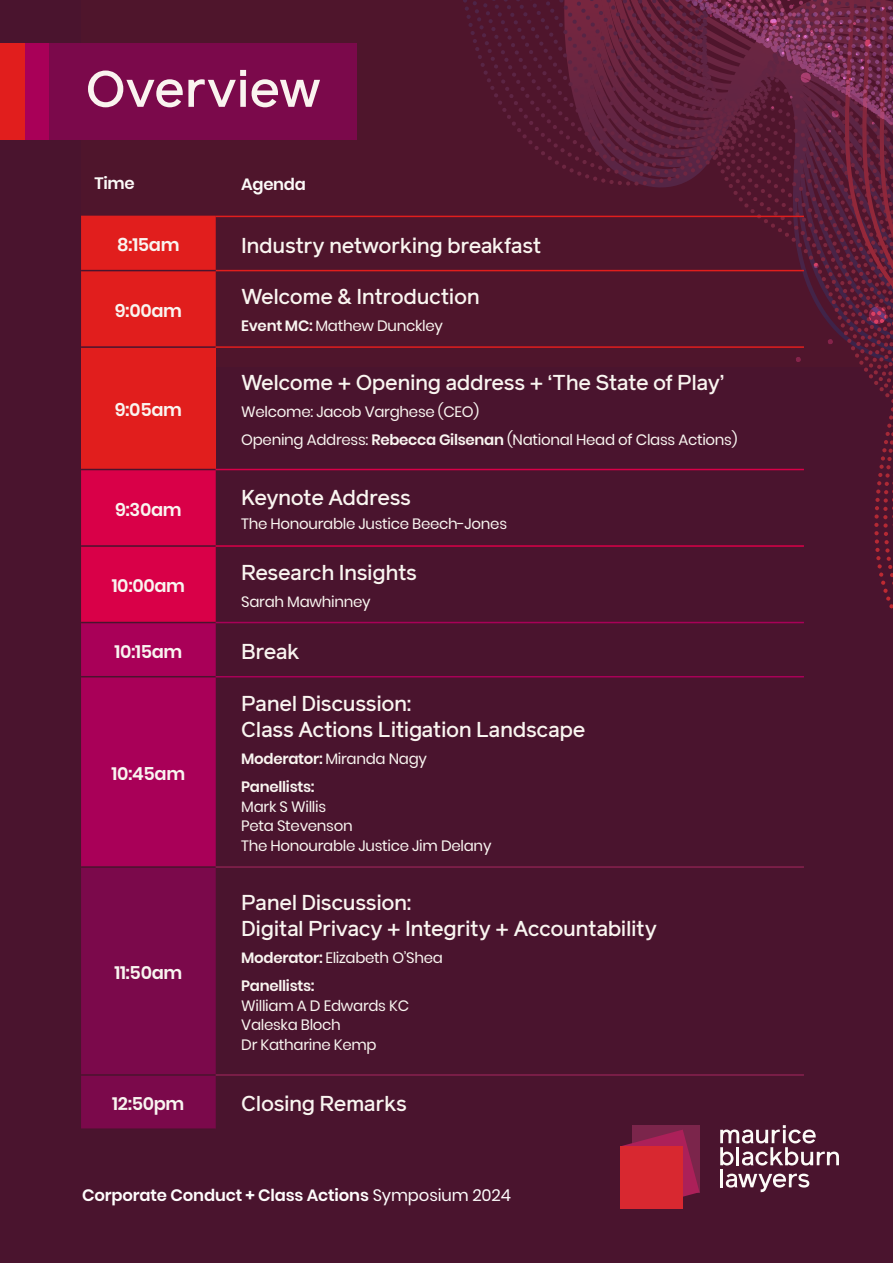
<style>
.page{position:relative;width:893px;height:1263px;background:#4a142e}
.page>*{position:absolute;margin:0;border:0;box-sizing:border-box;transform-origin:0 0}
.t1{font:500 51.15px "Reader Pro";letter-spacing:-.01em;color:#faf3ef}
.t2{font:500 21px/25.2px "Reader Pro";letter-spacing:-.02em;color:#f9f5f0}
.t3{font:600 18px "Poppins";letter-spacing:-.02em;color:#f9f5f0}
.t4{font:600 16.5px "Poppins";letter-spacing:-.01em;color:#fefdfc}
.t5{font:600 16.5px "Poppins";letter-spacing:-.02em;color:#fcfaf8}
.t6{font:15px/19.5px "Poppins";letter-spacing:-.02em;color:#f9f5f0}
.t7{font:600 15px/28.5px "Poppins";letter-spacing:-.02em;color:#f9f5f0}
.s1{font-weight:600}
.s2{font-weight:400}
</style>
<div class="page">
<div style="left:81px;top:0;width:807px;height:366px;background:#4f152c"></div>
<svg style="left:442px;top:464px;width:451px;height:71px"></svg>
<svg style="left:442px;top:0;width:451px;height:363px"></svg>
<svg style="left:720px;top:1125px;width:119px;height:40px"></svg>
<hr style="left:720px;top:1169px;width:3px;height:18px;background:#fcfaf7">
<svg style="left:726px;top:1173px;width:83px;height:19px"></svg>
<div style="left:632px;top:1125px;width:67px;height:67px;background:#7b254b"></div>
<svg style="left:622px;top:1129px;width:77px;height:68px"></svg>
<div style="left:620px;top:1146px;width:63px;height:63px;background:#d82830"></div>
<div style="left:81px;top:217px;width:135px;height:129px;background:#e11e1d"></div>
<div style="left:81px;top:347px;width:135px;height:122px;background:#e11e1d"></div>
<svg style="left:81px;top:470px;width:135px;height:658px;background:#a1034f"></svg>
<hr style="left:81px;top:216px;width:135px;height:1px;background:#e11e1d">
<hr style="left:216px;top:216px;width:588px;height:1px;background:#e11e1d">
<hr style="left:216px;top:270px;width:588px;height:1px;background:#e11e1d">
<hr style="left:81px;top:270px;width:135px;height:1px;background:#4a142e">
<hr style="left:81px;top:346px;width:135px;height:2px;background:#4a142e">
<hr style="left:81px;top:545px;width:135px;height:2px;background:#4a142e">
<hr style="left:81px;top:622px;width:135px;height:1px;background:#4a142e">
<hr style="left:81px;top:676px;width:135px;height:1px;background:#4a142e">
<hr style="left:81px;top:866px;width:135px;height:2px;background:#4a142e">
<hr style="left:81px;top:1074px;width:135px;height:2px;background:#4a142e">
<hr style="left:216px;top:346px;width:588px;height:2px;background:#e11e1d">
<hr style="left:216px;top:469px;width:588px;height:1px;background:#d90048">
<hr style="left:216px;top:545px;width:588px;height:2px;background:#d90048">
<hr style="left:216px;top:866px;width:588px;height:2px;background:#88214f">
<hr style="left:216px;top:1074px;width:588px;height:2px;background:#88214f">
<hr style="left:216px;top:622px;width:588px;height:1px;background:#a90058">
<hr style="left:216px;top:676px;width:588px;height:1px;background:#a90058">
<div style="left:48px;top:43px;width:308px;height:96px;background:#7b094b"></div>
<div style="left:0;top:43px;width:25px;height:96px;background:#e11e1d"></div>
<div style="left:25px;top:43px;width:24px;height:96px;background:#a90058"></div>
<h1 class="t1" style="left:85px;top:54px;width:237px">Overview</h1>
<p class="t5" style="left:95px;top:173px;width:42px">Time</p>
<p class="t5" style="left:241px;top:175px;width:66px">Agenda</p>
<p class="t3" style="left:117px;top:235px;width:64px">8:15am</p>
<h2 class="t2" style="left:241px;top:232px;width:302px">Industry networking breakfast</h2>
<p class="t3" style="left:115px;top:300px;width:69px">9:00am</p>
<p class="t3" style="left:115px;top:399px;width:69px">9:05am</p>
<p class="t3" style="left:115px;top:499px;width:68px">9:30am</p>
<p class="t3" style="left:112px;top:575px;width:75px">10:00am</p>
<h2 class="t2" style="left:241px;top:284px;width:240px">Welcome &amp; Introduction</h2>
<p class="t6" style="left:241px;top:316px;width:203px"><span class="s1">Event MC:</span> Mathew Dunckley</p>
<h2 class="t2" style="left:241px;top:369px;width:485px">Welcome + Opening address + ‘The State of Play’</h2>
<p class="t6" style="left:241px;top:397px;width:498px;line-height:28.5px">Welcome: Jacob Varghese (CEO)<br>Opening Address: <span class="s1">Rebecca Gilsenan</span> (National Head of Class Actions)</p>
<h2 class="t2" style="left:241px;top:484px;width:171px">Keynote Address</h2>
<p class="t6" style="left:241px;top:514px;width:267px">The Honourable Justice Beech-Jones</p>
<h2 class="t2" style="left:241px;top:559px;width:177px">Research Insights</h2>
<p class="t6" style="left:241px;top:592px;width:131px">Sarah Mawhinney</p>
<p class="t3" style="left:114px;top:641px;width:69px">10:15am</p>
<h2 class="t2" style="left:241px;top:638px;width:60px">Break</h2>
<p class="t3" style="left:112px;top:763px;width:75px">10:45am</p>
<p class="t3" style="left:114px;top:962px;width:69px">11:50am</p>
<h2 class="t2" style="left:241px;top:691px;width:346px">Panel Discussion:<br>Class Actions Litigation Landscape</h2>
<p class="t7" style="left:241px;top:744px;width:187px">Moderator: <span class="s2">Miranda Nagy<br></span>Panellists:</p>
<p class="t6" style="left:241px;top:796px;width:252px">Mark S Willis<br>Peta Stevenson<br>The Honourable Justice Jim Delany</p>
<h2 class="t2" style="left:241px;top:890px;width:417px">Panel Discussion:<br>Digital Privacy + Integrity + Accountability</h2>
<p class="t7" style="left:241px;top:943px;width:203px">Moderator: <span class="s2">Elizabeth O’Shea<br></span>Panellists:</p>
<p class="t6" style="left:241px;top:996px;width:169px">William A D Edwards KC<br>Valeska Bloch<br>Dr Katharine Kemp</p>
<p class="t3" style="left:112px;top:1093px;width:74px">12:50pm</p>
<h2 class="t2" style="left:241px;top:1091px;width:167px">Closing Remarks</h2>
<p class="t4" style="left:82px;top:1186px;width:430px">Corporate Conduct + Class Actions <span class="s2">Symposium 2024</span></p>
</div>
